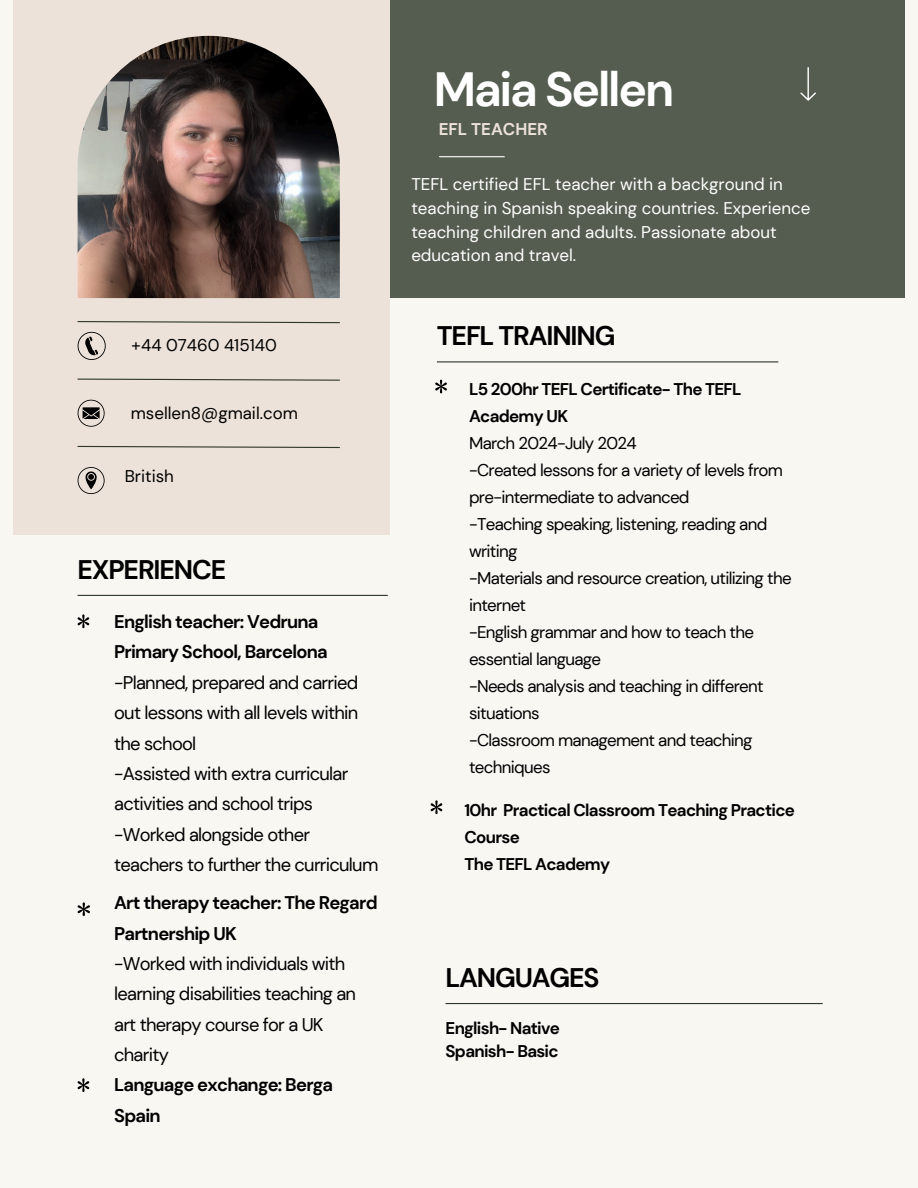
<style>
.page{position:relative;width:918px;height:1188px;background:#f8f7f2}
.page>*{position:absolute;margin:0;border:0;box-sizing:border-box;transform-origin:0 0}
.t1{font:700 48px "DM Sans";letter-spacing:-.045em;color:#fff}
.t2{font:700 26.85px "DM Sans";letter-spacing:-.045em;color:#000}
.t3{font:18.3px/30.3px "DM Sans";letter-spacing:-.04em;color:#000}
.t4{font:700 18.3px/30.3px "DM Sans";letter-spacing:-.04em;color:#000}
.t5{font:16.95px/27px "DM Sans";letter-spacing:-.04em;color:#000}
.t6{font:16.95px/23.7px "DM Sans";color:#fff}
.t7{font:700 16.95px/27px "DM Sans";letter-spacing:-.04em;color:#000}
.t8{font:16.95px "DM Sans";color:#000}
.t9{font:700 16.95px "DM Sans";color:#ede2d9}
</style>
<div class="page">
<div style="left:205px;top:0;width:700px;height:298px;background:#555d50"></div>
<div style="left:13px;top:0;width:376px;height:535px;background:#ede2d9"></div>
<img style="left:78px;top:36px;width:262px;height:262px">
<svg style="left:77px;top:321px;width:263px;height:3px"></svg>
<svg style="left:77px;top:378px;width:263px;height:3px"></svg>
<svg style="left:77px;top:445px;width:263px;height:4px"></svg>
<svg style="left:78px;top:332px;width:28px;height:28px"></svg>
<svg style="left:78px;top:400px;width:27px;height:27px"></svg>
<svg style="left:78px;top:467px;width:27px;height:27px"></svg>
<hr style="left:437px;top:361px;width:341px;height:1px;background:#2e3729">
<svg style="left:435px;top:380px;width:12px;height:13px"></svg>
<hr style="left:78px;top:595px;width:310px;height:1px;background:#2e3729">
<svg style="left:800px;top:67px;width:16px;height:34px"></svg>
<hr style="left:439px;top:156px;width:66px;height:1px;background:#fff">
<svg style="left:431px;top:800px;width:11px;height:14px"></svg>
<svg style="left:78px;top:614px;width:11px;height:14px"></svg>
<svg style="left:78px;top:1078px;width:11px;height:14px"></svg>
<svg style="left:78px;top:902px;width:12px;height:14px"></svg>
<hr style="left:446px;top:1003px;width:377px;height:1px;background:#2e3729">
<p class="t8" style="left:131px;top:334px;width:147px">+44 07460 415140</p>
<p class="t8" style="left:131px;top:402px;width:169px">msellen8@gmail.com</p>
<p class="t8" style="left:125px;top:465px;width:51px">British</p>
<p class="t2" style="left:78px;top:552px;width:150px">EXPERIENCE</p>
<p class="t4" style="left:114px;top:607px;width:215px">English teacher: Vedruna<br>Primary School, Barcelona</p>
<p class="t3" style="left:114px;top:667px;width:246px;text-align:justify">-Planned, prepared and carried out lessons with all levels within the school</p>
<p class="t3" style="left:114px;top:759px;width:236px">-Assisted with extra curricular activities and school trips</p>
<p class="t3" style="left:114px;top:819px;width:266px">-Worked alongside other teachers to further the curriculum</p>
<p class="t4" style="left:114px;top:888px;width:265px">Art therapy teacher: The Regard<br>Partnership UK</p>
<p class="t3" style="left:114px;top:948px;width:243px">-Worked with individuals with learning disabilities teaching an art therapy course for a UK charity</p>
<h2 class="t4" style="left:114px;top:1070px;width:220px">Language exchange: Berga<br>Spain</h2>
<p class="t1" style="left:434px;top:59px;width:242px">Maia Sellen</p>
<p class="t9" style="left:439px;top:118px;width:110px">EFL TEACHER</p>
<p class="t6" style="left:411px;top:173px;width:401px">TEFL certified EFL teacher with a background in teaching in Spanish speaking countries. Experience teaching children and adults. Passionate about education and travel.</p>
<p class="t2" style="left:437px;top:319px;width:180px">TEFL TRAINING</p>
<h1 class="t7" style="left:469px;top:376px;width:274px">L5 200hr TEFL Certificate- The TEFL<br>Academy UK</h1>
<h3 class="t5" style="left:469px;top:430px;width:169px">March 2024-July 2024</h3>
<p class="t5" style="left:469px;top:457px;width:316px">-Created lessons for a variety of levels from pre-intermediate to advanced</p>
<p class="t5" style="left:469px;top:511px;width:300px">-Teaching speaking, listening, reading and writing</p>
<h2 class="t5" style="left:469px;top:565px;width:324px">-Materials and resource creation, utilizing the internet</h2>
<p class="t5" style="left:469px;top:619px;width:287px">-English grammar and how to teach the essential language</p>
<p class="t5" style="left:469px;top:673px;width:296px">-Needs analysis and teaching in different situations</p>
<p class="t5" style="left:469px;top:727px;width:285px">-Classroom management and teaching techniques</p>
<p class="t7" style="left:464px;top:797px;width:332px">10hr Practical Classroom Teaching Practice<br>Course<br>The TEFL Academy</p>
<p class="t2" style="left:446px;top:960px;width:155px">LANGUAGES</p>
<p class="t7" style="left:446px;top:1016px;width:116px;line-height:23.2px">English- Native<br>Spanish- Basic</p>
</div>
